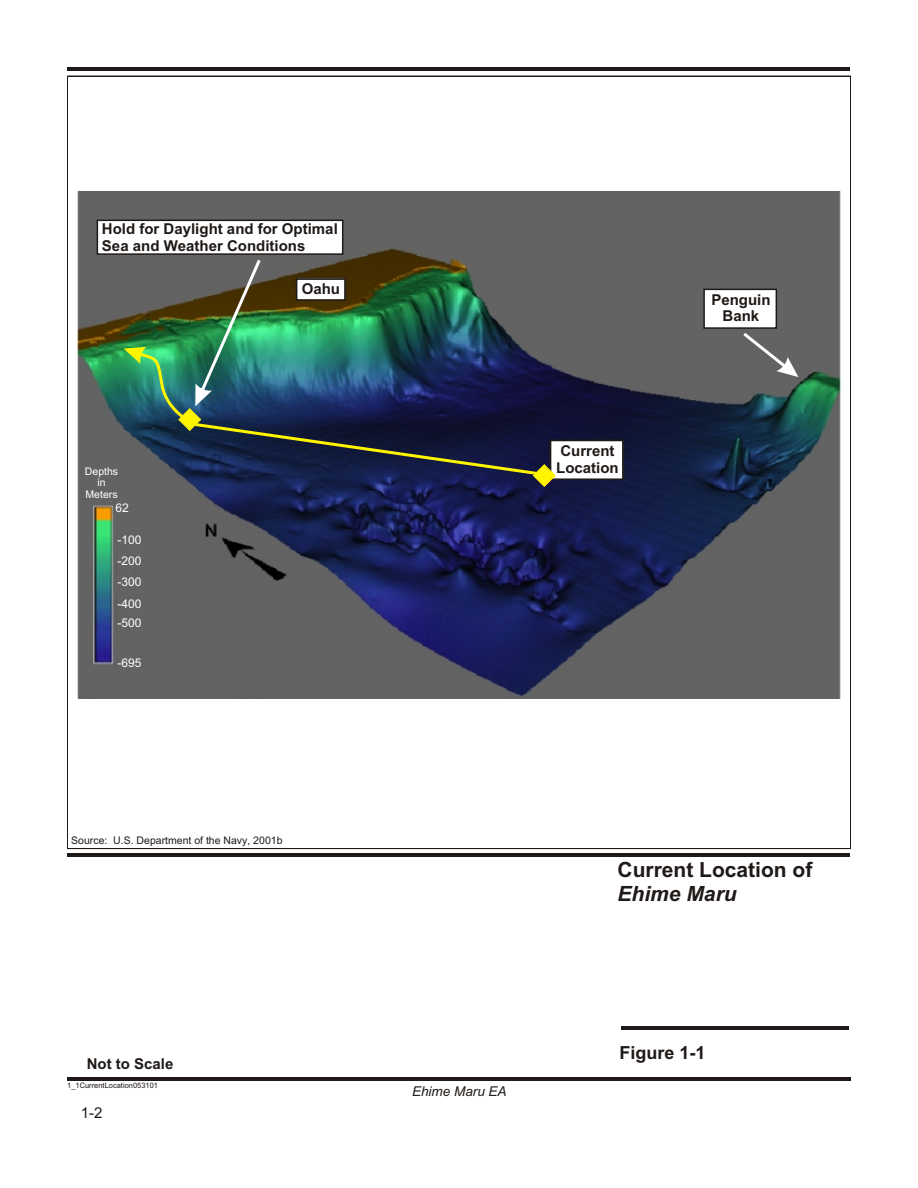
<style>
.page{position:relative;width:918px;height:1188px;background:#fff}
.page>*{position:absolute;margin:0;border:0;box-sizing:border-box;transform-origin:0 0}
.t1{font:700 21px "Arial";color:#1f1a17}
.t2{font:italic 700 21px "Arial";color:#1f1a17}
.t3{font:700 18px "Arial";color:#1f1a17}
.t4{font:700 15px/16.8px "Arial";color:#1f1a17}
.t5{font:15px "Arial";color:#1f1a17}
.t6{font:italic 13.5px "Arial";color:#1f1a17}
.t7{font:12px/21.1px "Arial";color:#fff;text-align:justify}
.t8{font:10.5px "Arial";color:#1f1a17}
.t9{font:10.5px/11.7px "Arial";color:#fff;text-align:center}
.t10{font:7.5px "Arial";color:#1f1a17}
</style>
<div class="page">
<img style="left:78px;top:192px;width:763px;height:506px">
<hr style="left:67px;top:462px;width:1px;height:387px;background:#1f1a17">
<hr style="left:68px;top:848px;width:783px;height:1px;background:#1f1a17">
<hr style="left:850px;top:76px;width:1px;height:773px;background:#1f1a17">
<hr style="left:68px;top:76px;width:783px;height:1px;background:#1f1a17">
<hr style="left:67px;top:76px;width:1px;height:386px;background:#1f1a17">
<hr style="left:67px;top:853px;width:783px;height:3px;background:#1f1a17">
<hr style="left:68px;top:68px;width:782px;height:3px;background:#1f1a17">
<hr style="left:67px;top:1077px;width:783px;height:3px;background:#1f1a17">
<hr style="left:621px;top:1026px;width:228px;height:3px;background:#1f1a17">
<div style="left:550px;top:440px;width:74px;height:40px;background:#fff;border:2px solid #1f1a17"></div>
<div style="left:703px;top:289px;width:74px;height:40px;background:#fff;border:2px solid #1f1a17"></div>
<svg style="left:743px;top:333px;width:55px;height:44px;background:#777"></svg>
<div style="left:97px;top:220px;width:246px;height:35px;background:#fff;border:2px solid #1f1a17"></div>
<img style="left:124px;top:260px;width:432px;height:227px">
<p class="t4" style="left:102px;top:222px;width:237px">Hold for Daylight and for Optimal<br>Sea and Weather Conditions</p>
<p class="t4" style="left:302px;top:282px;width:40px">Oahu</p>
<p class="t9" style="left:85px;top:466px;width:35px">Depths in<br>Meters</p>
<p class="t7" style="left:115px;top:498px;width:15px">62</p>
<p class="t7" style="left:118px;top:530px;width:26px">-100 -200 -300 -400</p>
<p class="t7" style="left:118px;top:614px;width:26px">-500</p>
<p class="t7" style="left:117px;top:653px;width:26px">-695</p>
<p class="t8" style="left:71px;top:836px;width:213px">Source: U.S. Department of the Navy, 2001b</p>
<p class="t4" style="left:87px;top:1057px;width:88px">Not to Scale</p>
<p class="t10" style="left:67px;top:1083px;width:92px">1_1CurrentLocation053101</p>
<p class="t5" style="left:81px;top:1107px;width:23px">1-2</p>
<p class="t4" style="left:556px;top:444px;width:64px">Current<br>Location</p>
<p class="t4" style="left:711px;top:292px;width:61px;text-align:center">Penguin<br>Bank</p>
<p class="t6" style="left:412px;top:1086px;width:96px">Ehime Maru EA</p>
<h1 class="t1" style="left:618px;top:862px;width:196px">Current Location of</h1>
<h1 class="t2" style="left:618px;top:885px;width:121px">Ehime Maru</h1>
<p class="t3" style="left:620px;top:1046px;width:88px">Figure 1-1</p>
</div>
